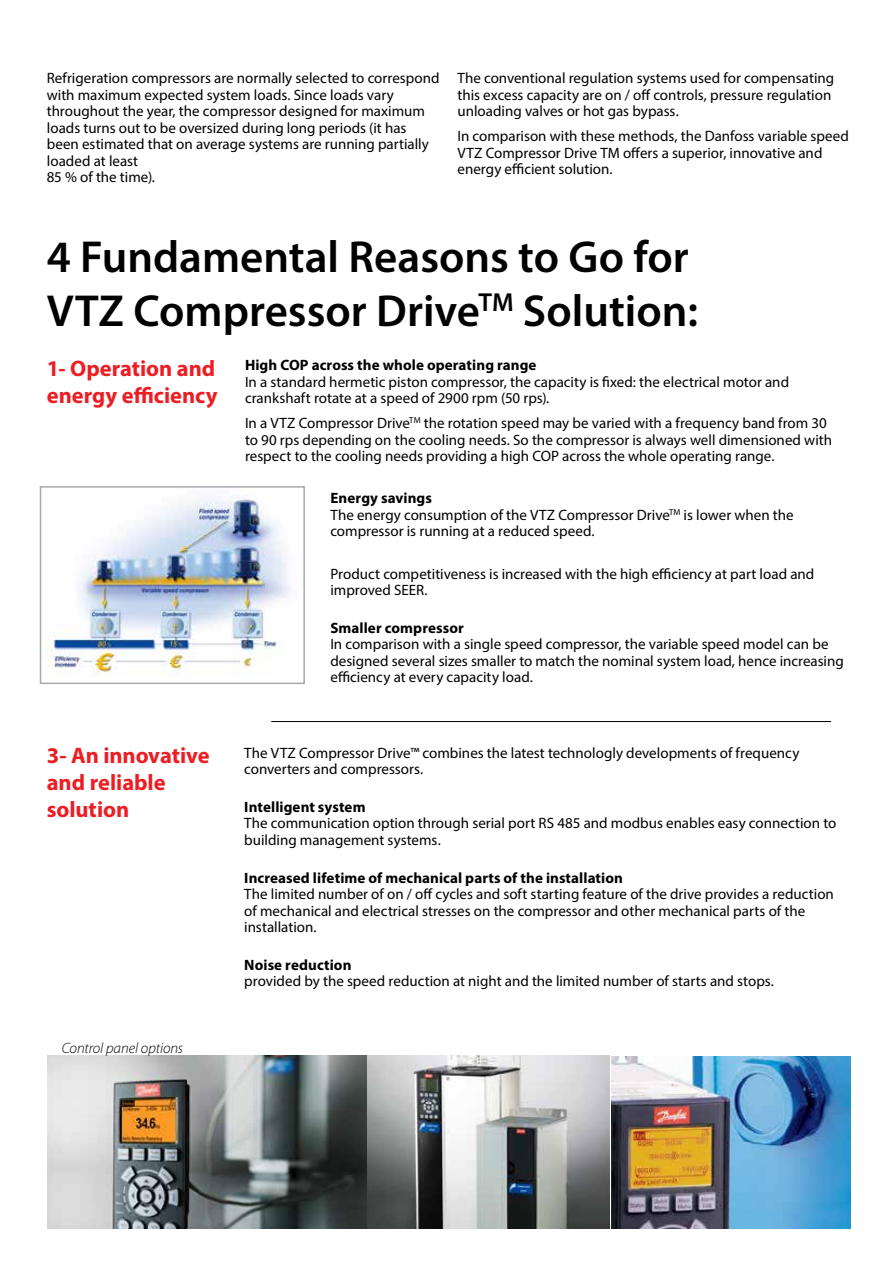
<style>
.page{position:relative;width:893px;height:1263px;background:#fff}
.page>*{position:absolute;margin:0;border:0;box-sizing:border-box;transform-origin:0 0}
.t1{font:600 45px/54px "Myriad Pro";color:#000}
.t2{font:700 22.5px/27px "Myriad Pro";letter-spacing:-.005em;color:#ed1d24}
.t3{font:15px/16.5px "Myriad Pro";color:#000}
.t4{font:700 15px "Myriad Pro";letter-spacing:.005em;color:#000}
.t5{font:italic 300 15px "Myriad Pro";letter-spacing:-.005em;color:#000}
.s1{font-weight:700}
</style>
<div class="page">
<hr style="left:271px;top:721px;width:560px;height:1px;background:#000">
<img style="left:46px;top:495px;width:245px;height:181px">
<div style="left:40px;top:486px;width:265px;height:198px;border:2px solid #a7a9ac"></div>
<img style="left:612px;top:1056px;width:238px;height:172px">
<img style="left:47px;top:1056px;width:563px;height:172px">
<p class="t3" style="left:47px;top:70px;width:394px">Refrigeration compressors are normally selected to correspond with maximum expected system loads. Since loads vary throughout the year, the compressor designed for maximum loads turns out to be oversized during long periods (it has been estimated that on average systems are running partially loaded at least<br>85 % of the time).</p>
<p class="t3" style="left:457px;top:70px;width:378px">The conventional regulation systems used for compensating this excess capacity are on / off controls, pressure regulation unloading valves or hot gas bypass.</p>
<p class="t3" style="left:457px;top:128px;width:393px">In comparison with these methods, the Danfoss variable speed<br>VTZ Compressor Drive TM offers a superior, innovative and energy efficient solution.</p>
<h1 class="t1" style="left:47px;top:228px;width:653px">4 Fundamental Reasons to Go for<br>VTZ Compressor Drive<sup>TM</sup> Solution:</h1>
<h2 class="t2" style="left:47px;top:354px;width:172px">1- Operation and energy efficiency</h2>
<p class="t4" style="left:245px;top:355px;width:293px">High COP across the whole operating range</p>
<p class="t3" style="left:245px;top:373px;width:546px">In a standard hermetic piston compressor, the capacity is fixed: the electrical motor and crankshaft rotate at a speed of 2900 rpm (50 rps).</p>
<p class="t3" style="left:245px;top:415px;width:589px">In a VTZ Compressor Drive<sup>TM</sup> the rotation speed may be varied with a frequency band from 30 to 90 rps depending on the cooling needs. So the compressor is always well dimensioned with respect to the cooling needs providing a high COP across the whole operating range.</p>
<p class="t3" style="left:330px;top:490px;width:465px"><span class="s1">Energy savings<br></span>The energy consumption of the VTZ Compressor Drive<sup>TM</sup> is lower when the compressor is running at a reduced speed.</p>
<p class="t3" style="left:330px;top:565px;width:485px">Product competitiveness is increased with the high efficiency at part load and improved SEER.</p>
<p class="t4" style="left:330px;top:618px;width:135px">Smaller compressor</p>
<p class="t3" style="left:330px;top:636px;width:515px">In comparison with a single speed compressor, the variable speed model can be designed several sizes smaller to match the nominal system load, hence increasing efficiency at every capacity load.</p>
<h2 class="t2" style="left:47px;top:741px;width:164px">3- An innovative and reliable solution</h2>
<p class="t3" style="left:244px;top:744px;width:557px">The VTZ Compressor Drive™ combines the latest technologly developments of frequency converters and compressors.</p>
<p class="t4" style="left:244px;top:797px;width:123px">Intelligent system</p>
<p class="t3" style="left:244px;top:815px;width:594px">The communication option through serial port RS 485 and modbus enables easy connection to building management systems.</p>
<p class="t4" style="left:244px;top:868px;width:380px">Increased lifetime of mechanical parts of the installation</p>
<p class="t3" style="left:244px;top:885px;width:591px">The limited number of on / off cycles and soft starting feature of the drive provides a reduction of mechanical and electrical stresses on the compressor and other mechanical parts of the installation.</p>
<p class="t4" style="left:244px;top:955px;width:109px">Noise reduction</p>
<p class="t3" style="left:244px;top:973px;width:531px">provided by the speed reduction at night and the limited number of starts and stops.</p>
<p class="t5" style="left:62px;top:1040px;width:123px">Control panel options</p>
</div>
